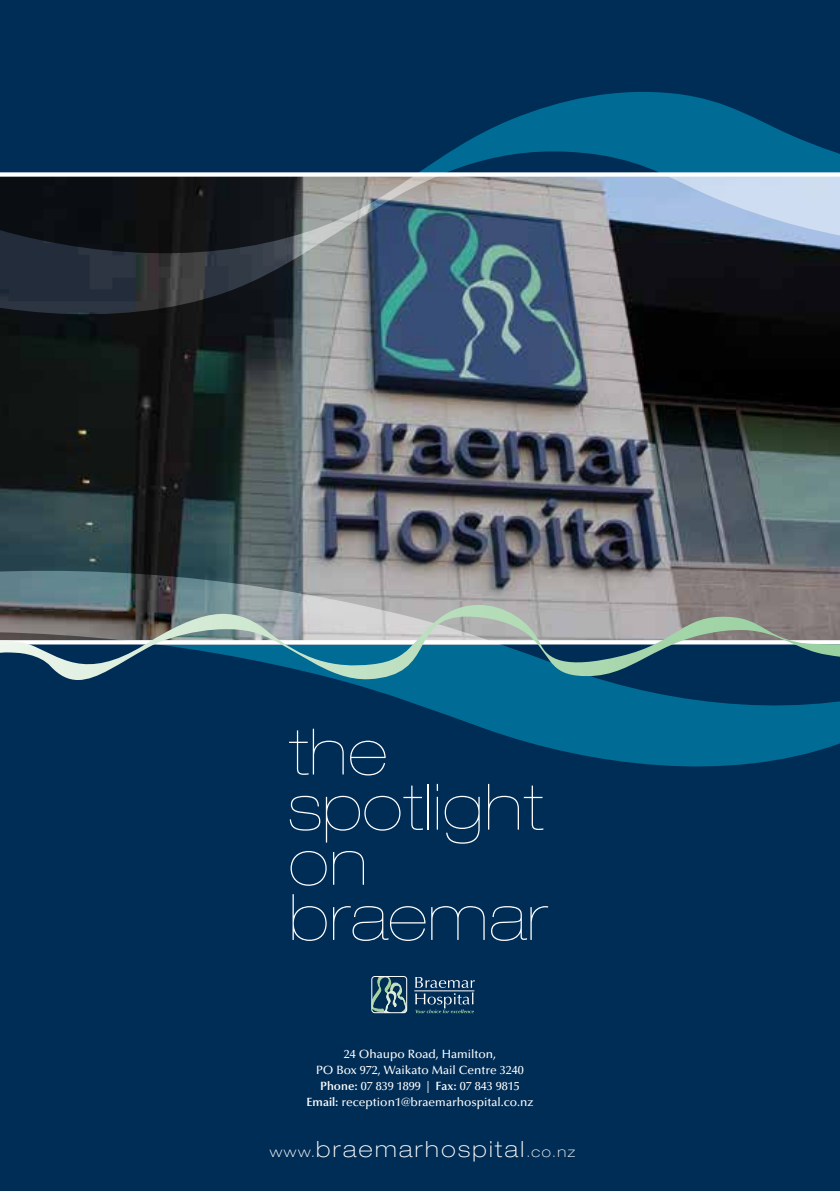
<style>
.page{position:relative;width:840px;height:1191px;background:#fff}
.page>*{position:absolute;margin:0;border:0;box-sizing:border-box;transform-origin:0 0}
.t1{font:900 expanded 64px/55.2px "Helvetica Neue";letter-spacing:.02em;color:#fff}
.t2{font:100 expanded 22.4px "Helvetica Neue";letter-spacing:.11em;color:#fff}
.t3{font:500 12px/16px "Optima";color:#fff;text-align:center}
.s1{font-weight:600}
.s2{font-size:14.4px}
</style>
<div class="page">
<div style="left:0;top:0;width:839px;height:1191px;background:#002d56"></div>
<img style="left:0;top:352px;width:839px;height:172px">
<svg style="left:0;top:92px;width:839px;height:260px"></svg>
<svg style="left:0;top:524px;width:839px;height:243px"></svg>
<svg style="left:0;top:602px;width:839px;height:80px"></svg>
<div style="left:0;top:172px;width:839px;height:5px;background:#fff"></div>
<svg style="left:415px;top:977px;width:59px;height:36px"></svg>
<hr style="left:414px;top:990px;width:60px;height:1px;background:#fff">
<svg style="left:373px;top:976px;width:33px;height:35px"></svg>
<div style="left:371px;top:976px;width:35px;height:37px;border:1px solid #fff;border-radius:3px"></div>
<h1 class="t1" style="left:289px;top:724px;width:259px">the spotlight on braemar</h1>
<p class="t3" style="left:306px;top:1046px;width:228px">24 Ohaupo Road, Hamilton,<br>PO Box 972, Waikato Mail Centre 3240<br><span class="s1">Phone:</span> 07 839 1899 | <span class="s1">Fax:</span> 07 843 9815<br><span class="s1">Email:</span> reception1@braemarhospital.co.nz</p>
<h2 class="t2" style="left:269px;top:1135px;width:307px"><span class="s2">www.</span>braemarhospital<span class="s2">.co.nz</span></h2>
</div>
